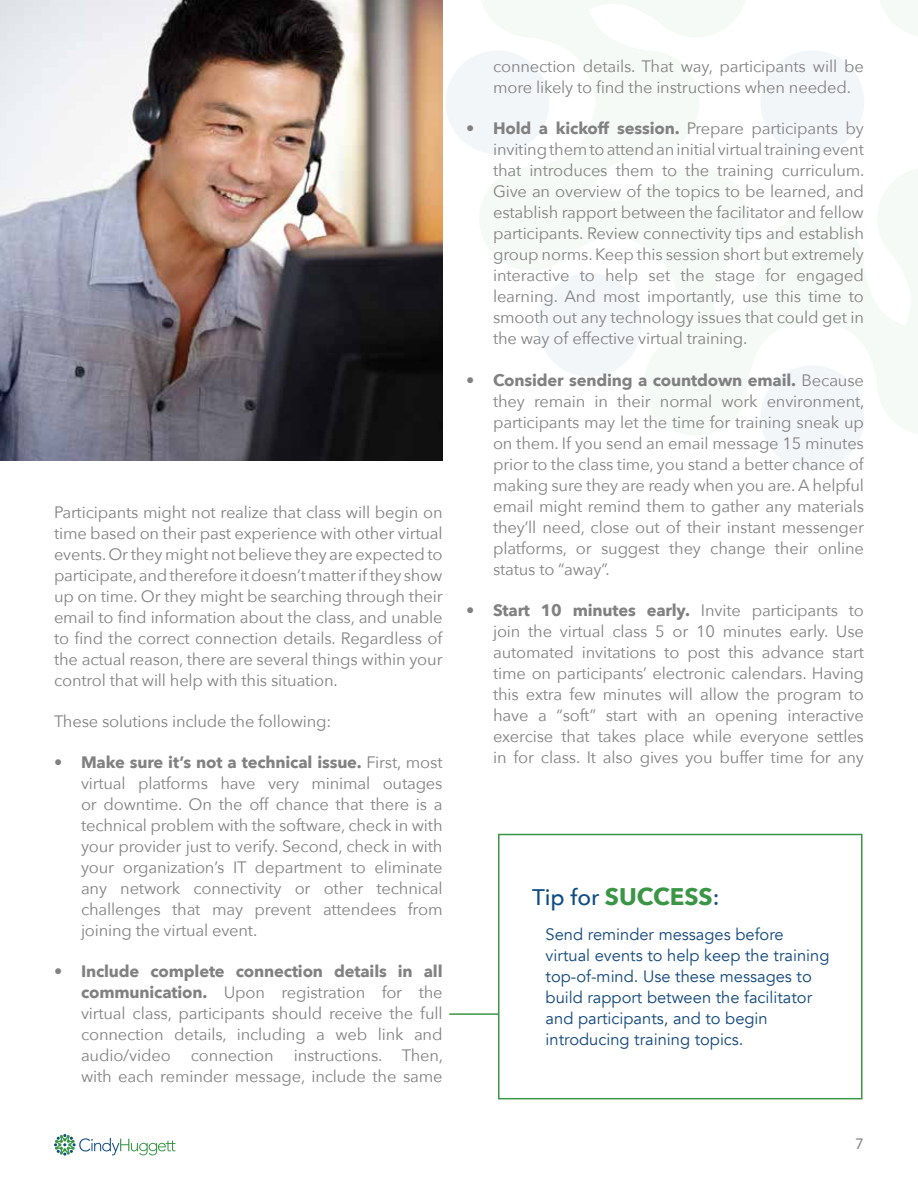
<style>
.page{position:relative;width:918px;height:1188px;background:#fff}
.page>*{position:absolute;margin:0;border:0;box-sizing:border-box;transform-origin:0 0}
.t1{font:500 22.5px "Avenir Next";color:#0e4c84}
.t2{font:16.5px/21px "Avenir Next";letter-spacing:-.01em;color:#828181;text-align:justify}
.t3{font:16.5px/21px "Avenir";color:#12487b}
.t4{font:15px "Avenir";color:#828181}
.s1{font-weight:700}
.s2{font-weight:700;font-size:24px;color:#3a9545}
</style>
<div class="page">
<svg style="left:54px;top:1134px;width:122px;height:22px"></svg>
<svg style="left:761px;top:366px;width:103px;height:103px"></svg>
<div style="left:538px;top:273px;width:104px;height:104px;background:#f3f6f9;border-radius:50%"></div>
<svg style="left:446px;top:51px;width:103px;height:103px"></svg>
<div style="left:760px;top:50px;width:104px;height:104px;background:#f3f6f9;border-radius:50%"></div>
<div style="left:498px;top:834px;width:364px;height:265px;background:#fff;border:2px solid #399645"></div>
<img style="left:0;top:0;width:443px;height:460px">
<hr style="left:449px;top:1013px;width:49px;height:2px;background:#3a9545">
<p class="t2" style="left:54px;top:501px;width:390px">Participants might not realize that class will begin on time based on their past experience with other virtual events. Or they might not believe they are expected to participate, and therefore it doesn’t matter if they show up on time. Or they might be searching through their email to find information about the class, and unable to find the correct connection details. Regardless of the actual reason, there are several things within your control that will help with this situation.</p>
<p class="t2" style="left:54px;top:710px;width:279px">These solutions include the following:</p>
<p class="t2" style="left:81px;top:751px;width:363px;text-indent:-27px"><span class="s1">• Make sure it’s not a technical issue.</span> First, most virtual platforms have very minimal outages or downtime. On the off chance that there is a technical problem with the software, check in with your provider just to verify. Second, check in with your organization’s IT department to eliminate any network connectivity or other technical challenges that may prevent attendees from joining the virtual event.</p>
<p class="t2" style="left:81px;top:961px;width:364px;text-indent:-27px"><span class="s1">• Include complete connection details in all communication.</span> Upon registration for the virtual class, participants should receive the full connection details, including a web link and audio/video connection instructions. Then, with each reminder message, include the same</p>
<p class="t2" style="left:493px;top:55px;width:372px">connection details. That way, participants will be more likely to find the instructions when needed.</p>
<p class="t2" style="left:493px;top:117px;width:373px;text-indent:-27px"><span class="s1">• Hold a kickoff session.</span> Prepare participants by inviting them to attend an initial virtual training event that introduces them to the training curriculum.<br>Give an overview of the topics to be learned, and establish rapport between the facilitator and fellow participants. Review connectivity tips and establish group norms. Keep this session short but extremely interactive to help set the stage for engaged learning. And most importantly, use this time to smooth out any technology issues that could get in the way of effective virtual training.</p>
<p class="t2" style="left:493px;top:369px;width:373px;text-indent:-27px"><span class="s1">• Consider sending a countdown email.</span> Because they remain in their normal work environment, participants may let the time for training sneak up on them. If you send an email message 15 minutes prior to the class time, you stand a better chance of making sure they are ready when you are. A helpful email might remind them to gather any materials they’ll need, close out of their instant messenger platforms, or suggest they change their online status to “away”.</p>
<p class="t2" style="left:493px;top:599px;width:372px;text-indent:-27px"><span class="s1">• Start 10 minutes early.</span> Invite participants to join the virtual class 5 or 10 minutes early. Use automated invitations to post this advance start time on participants’ electronic calendars. Having this extra few minutes will allow the program to have a “soft” start with an opening interactive exercise that takes place while everyone settles in for class. It also gives you buffer time for any</p>
<h1 class="t1" style="left:532px;top:878px;width:189px">Tip for <span class="s2">SUCCESS</span>:</h1>
<p class="t3" style="left:546px;top:924px;width:285px">Send reminder messages before virtual events to help keep the training top-of-mind. Use these messages to build rapport between the facilitator and participants, and to begin introducing training topics.</p>
<p class="t4" style="left:856px;top:1132px;width:10px">7</p>
</div>
